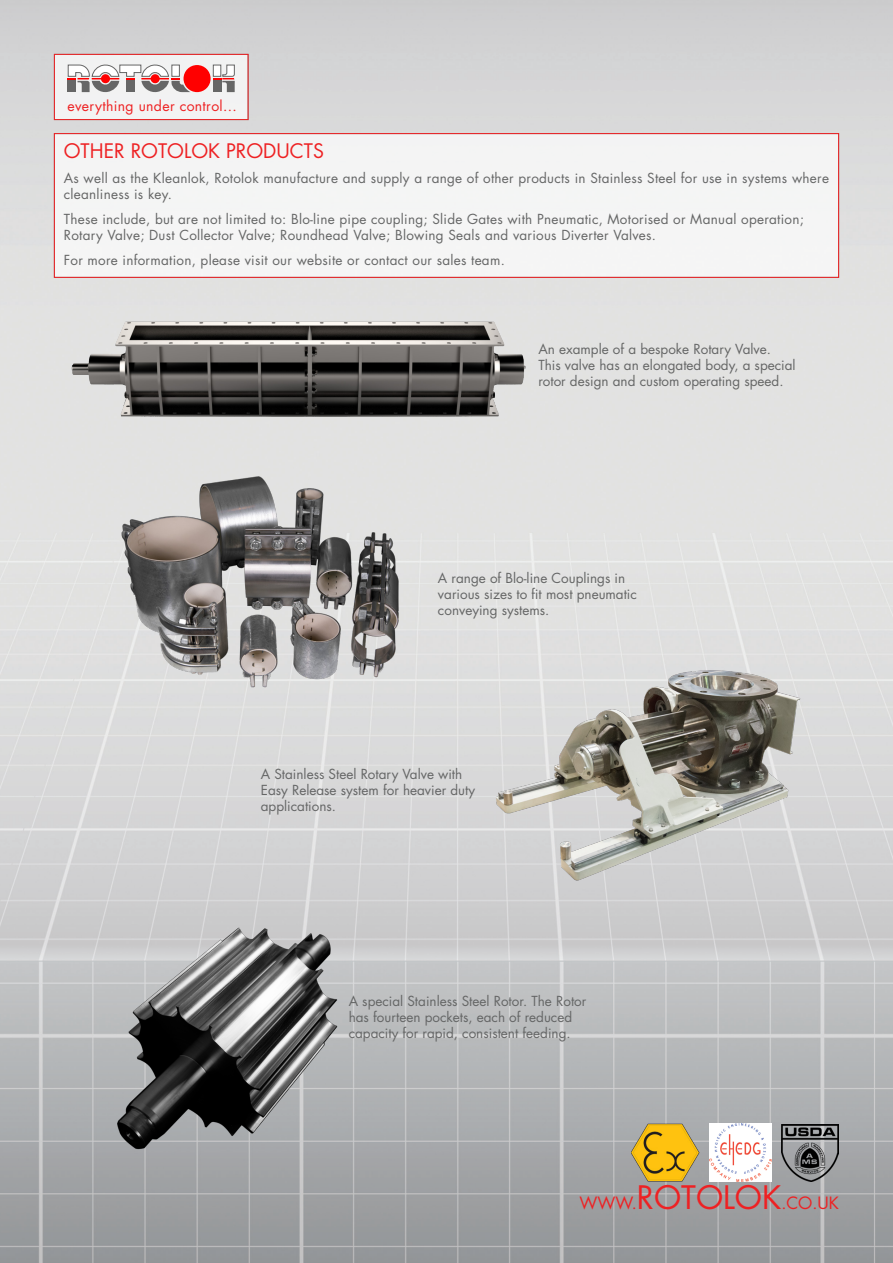
<style>
.page{position:relative;width:893px;height:1263px;background:#fff}
.page>*{position:absolute;margin:0;border:0;box-sizing:border-box;transform-origin:0 0}
.t1{font:19.5px "Futura Std";color:#ee2123}
.t2{font:16.5px "Futura Std";color:#ee2123}
.t3{font:14.1px "Futura Std";letter-spacing:.025em;color:#ee2123}
.t4{font:13.5px/16.2px "Futura Std";letter-spacing:.02em;color:#656666}
.t5{font:13.5px/16.2px "Futura Std";color:#656666}
.s1{font-size:31.5px}
</style>
<div class="page">
<img style="left:0;top:0;width:893px;height:1263px">
<div style="left:54px;top:54px;width:194px;height:66px;background:#f2f2f3"></div>
<div style="left:54px;top:54px;width:194px;height:66px;border:1px solid #ee2123"></div>
<svg style="left:68px;top:64px;width:122px;height:29px"></svg>
<div style="left:172px;top:65px;width:7px;height:11px;background:#fff"></div>
<div style="left:171px;top:65px;width:9px;height:12px;border:1px solid #666"></div>
<svg style="left:213px;top:64px;width:22px;height:28px"></svg>
<div style="left:184px;top:65px;width:27px;height:27px;background:#f00;border-radius:50%"></div>
<img style="left:68px;top:317px;width:462px;height:106px">
<img style="left:494px;top:667px;width:309px;height:215px">
<img style="left:114px;top:925px;width:228px;height:226px">
<img style="left:121px;top:472px;width:290px;height:224px">
<div style="left:54px;top:133px;width:785px;height:145px;background:#f4f5f5"></div>
<div style="left:54px;top:133px;width:785px;height:145px;border:1px solid #ee2123"></div>
<img style="left:710px;top:1124px;width:61px;height:57px">
<img style="left:631px;top:1124px;width:68px;height:57px">
<img style="left:782px;top:1124px;width:57px;height:57px">
<p class="t3" style="left:68px;top:97px;width:171px">everything under control...</p>
<p class="t1" style="left:64px;top:139px;width:262px">OTHER ROTOLOK PRODUCTS</p>
<p class="t4" style="left:64px;top:170px;width:767px">As well as the Kleanlok, Rotolok manufacture and supply a range of other products in Stainless Steel for use in systems where cleanliness is key.</p>
<p class="t4" style="left:64px;top:211px;width:742px">These include, but are not limited to: Blo-line pipe coupling; Slide Gates with Pneumatic, Motorised or Manual operation;<br>Rotary Valve; Dust Collector Valve; Roundhead Valve; Blowing Seals and various Diverter Valves.</p>
<p class="t4" style="left:64px;top:252px;width:443px">For more information, please visit our website or contact our sales team.</p>
<p class="t5" style="left:538px;top:341px;width:234px">An example of a bespoke Rotary Valve.</p>
<p class="t5" style="left:538px;top:357px;width:259px">This valve has an elongated body, a special rotor design and custom operating speed.</p>
<p class="t5" style="left:438px;top:570px;width:200px">A range of Blo-line Couplings in various sizes to fit most pneumatic conveying systems.</p>
<p class="t5" style="left:261px;top:766px;width:216px">A Stainless Steel Rotary Valve with<br>Easy Release system for heavier duty applications.</p>
<p class="t5" style="left:349px;top:993px;width:239px">A special Stainless Steel Rotor. The Rotor has fourteen pockets, each of reduced capacity for rapid, consistent feeding.</p>
<p class="t2" style="left:579px;top:1192px;width:261px">WWW.<span class="s1">ROTOLOK</span>.CO.UK</p>
</div>
